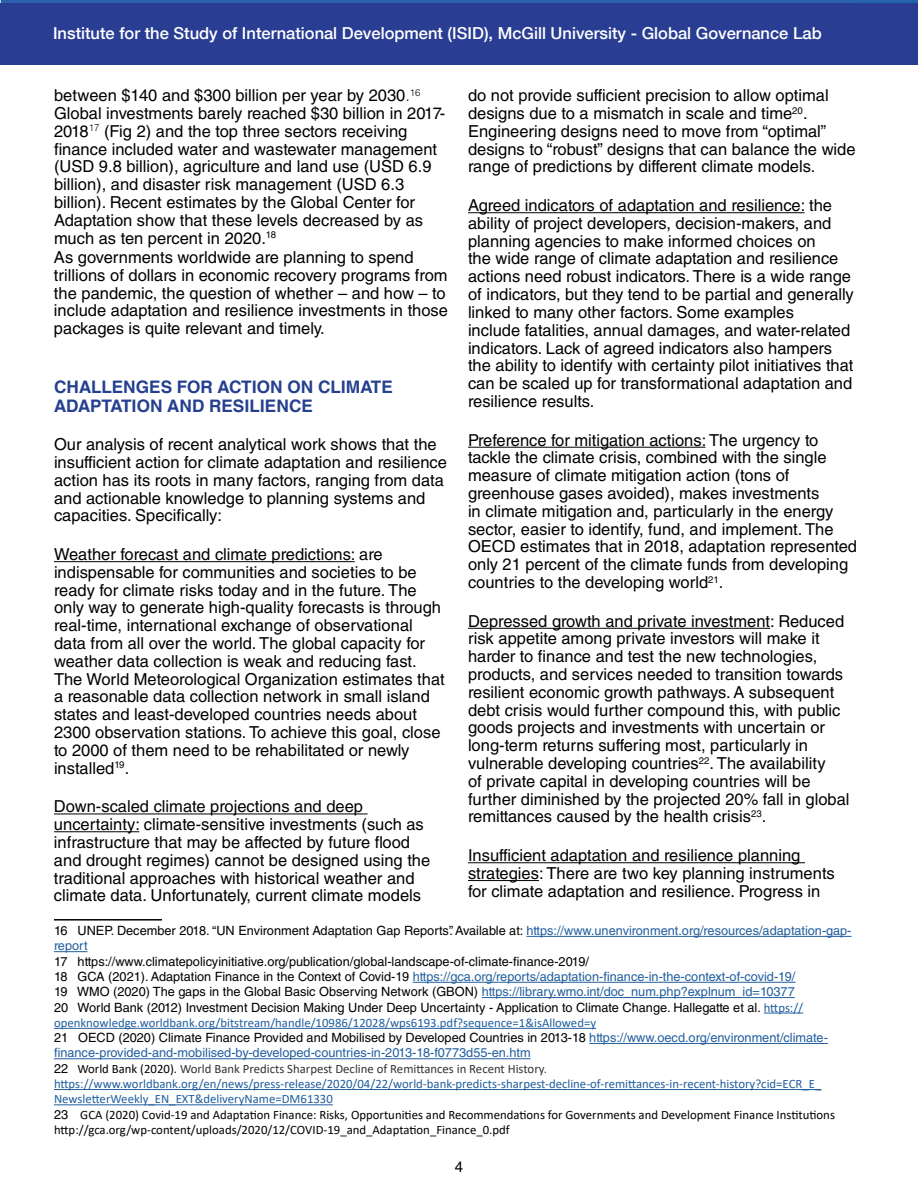
<style>
.page{position:relative;width:918px;height:1188px;background:#fff}
.page>*{position:absolute;margin:0;border:0;box-sizing:border-box;transform-origin:0 0}
.t1{font:700 17.25px/18.6px "Helvetica World";color:#25408f}
.t2{font:16.5px/17.9px "Helvetica LT Std";color:#000}
.t3{font:500 16.5px "Helvetica Neue LT Com";color:#fff}
.t4{font:15px "Helvetica LT Std";color:#000}
.t5{font:12.75px/15.3px "Helvetica LT Std";color:#000}
.t6{font:12.75px/15.3px "Calibri";color:#000}
.t7{font:12.75px/15.3px "Helvetica LT Std";color:#215e9e}
.t8{font:12.75px "Calibri";color:#215e9e}
.s1{font-weight:300}
.s2{color:#215e9e}
.s3{font-family:"Calibri";color:#215e9e}
.s4{color:#000}
.s5{font-family:"Helvetica LT Std"}
.s6{color:#333}
</style>
<div class="page">
<hr style="left:54px;top:561px;width:301px;height:1px;background:#000">
<hr style="left:54px;top:814px;width:314px;height:1px;background:#000">
<hr style="left:54px;top:831px;width:85px;height:1px;background:#000">
<hr style="left:54px;top:919px;width:108px;height:2px;background:#000">
<hr style="left:526px;top:936px;width:326px;height:1px;background:#215e9e">
<hr style="left:54px;top:951px;width:34px;height:1px;background:#215e9e">
<hr style="left:413px;top:982px;width:383px;height:1px;background:#215e9e">
<hr style="left:482px;top:997px;width:313px;height:1px;background:#215e9e">
<hr style="left:764px;top:1013px;width:39px;height:1px;background:#215e9e">
<hr style="left:54px;top:1028px;width:542px;height:1px;background:#215e9e">
<hr style="left:589px;top:1043px;width:239px;height:1px;background:#215e9e">
<hr style="left:54px;top:1058px;width:477px;height:1px;background:#215e9e">
<hr style="left:54px;top:1089px;width:767px;height:1px;background:#215e9e">
<hr style="left:54px;top:1104px;width:279px;height:1px;background:#215e9e">
<hr style="left:468px;top:212px;width:337px;height:1px;background:#000">
<hr style="left:468px;top:447px;width:237px;height:1px;background:#000">
<hr style="left:468px;top:628px;width:302px;height:1px;background:#000">
<hr style="left:468px;top:862px;width:337px;height:1px;background:#000">
<hr style="left:468px;top:880px;width:71px;height:1px;background:#000">
<hr style="left:0;top:0;width:918px;height:3px;background:#2b60ac">
<div style="left:0;top:3px;width:918px;height:61px;background:#293d93"></div>
<p class="t3" style="left:53px;top:23px;width:770px">Institute for the Study of International Development (ISID), McGill University - Global Governance Lab</p>
<p class="t2" style="left:54px;top:86px;width:393px">between $140 and $300 billion per year by 2030<span class="s1">.</span><sup>16<br></sup>Global investments barely reached $30 billion in 2017- 2018<sup>17</sup> (Fig 2) and the top three sectors receiving finance included water and wastewater management (USD 9.8 billion), agriculture and land use (USD 6.9 billion), and disaster risk management (USD 6.3 billion). Recent estimates by the Global Center for Adaptation show that these levels decreased by as much as ten percent in 2020.<sup>18</sup></p>
<p class="t2" style="left:54px;top:248px;width:396px">As governments worldwide are planning to spend trillions of dollars in economic recovery programs from the pandemic, the question of whether – and how – to include adaptation and resilience investments in those packages is quite relevant and timely.</p>
<p class="t2" style="left:468px;top:86px;width:389px">do not provide sufficient precision to allow optimal designs due to a mismatch in scale and time<sup>20</sup>.<br>Engineering designs need to move from “optimal” designs to “robust” designs that can balance the wide range of predictions by different climate models.</p>
<p class="t2" style="left:468px;top:196px;width:387px">Agreed indicators of adaptation and resilience: the ability of project developers, decision-makers, and planning agencies to make informed choices on<br>the wide range of climate adaptation and resilience actions need robust indicators. There is a wide range of indicators, but they tend to be partial and generally linked to many other factors. Some examples<br>include fatalities, annual damages, and water-related indicators. Lack of agreed indicators also hampers the ability to identify with certainty pilot initiatives that can be scaled up for transformational adaptation and resilience results.</p>
<p class="t2" style="left:468px;top:431px;width:391px">Preference for mitigation actions: The urgency to tackle the climate crisis, combined with the single measure of climate mitigation action (tons of greenhouse gases avoided), makes investments<br>in climate mitigation and, particularly in the energy sector, easier to identify, fund, and implement. The OECD estimates that in 2018, adaptation represented only 21 percent of the climate funds from developing countries to the developing world<sup>21</sup>.</p>
<p class="t2" style="left:468px;top:612px;width:383px">Depressed growth and private investment: Reduced risk appetite among private investors will make it harder to finance and test the new technologies, products, and services needed to transition towards resilient economic growth pathways. A subsequent debt crisis would further compound this, with public goods projects and investments with uncertain or long-term returns suffering most, particularly in vulnerable developing countries<sup>22</sup>. The availability<br>of private capital in developing countries will be further diminished by the projected 20% fall in global remittances caused by the health crisis<sup>23</sup>.</p>
<p class="t2" style="left:468px;top:846px;width:368px">Insufficient adaptation and resilience planning strategies: There are two key planning instruments for climate adaptation and resilience. Progress in</p>
<p class="t1" style="left:54px;top:378px;width:340px">CHALLENGES FOR ACTION ON CLIMATE<br>ADAPTATION AND RESILIENCE</p>
<p class="t2" style="left:54px;top:435px;width:395px">Our analysis of recent analytical work shows that the insufficient action for climate adaptation and resilience action has its roots in many factors, ranging from data and actionable knowledge to planning systems and capacities. Specifically:</p>
<p class="t2" style="left:54px;top:545px;width:392px">Weather forecast and climate predictions: are indispensable for communities and societies to be ready for climate risks today and in the future. The only way to generate high-quality forecasts is through real-time, international exchange of observational data from all over the world. The global capacity for weather data collection is weak and reducing fast.<br>The World Meteorological Organization estimates that a reasonable data collection network in small island states and least-developed countries needs about 2300 observation stations. To achieve this goal, close to 2000 of them need to be rehabilitated or newly installed<sup>19</sup>.</p>
<p class="t2" style="left:54px;top:798px;width:378px">Down-scaled climate projections and deep uncertainty: climate-sensitive investments (such as infrastructure that may be affected by future flood and drought regimes) cannot be designed using the traditional approaches with historical weather and climate data. Unfortunately, current climate models</p>
<p class="t5" style="left:54px;top:923px;width:799px">16 UNEP. December 2018. “UN Environment Adaptation Gap Reports”. Available at: <span class="s2">https://www.unenvironment.org/resources/adaptation-gap&shy;report</span></p>
<p class="t5" style="left:54px;top:954px;width:751px">17 https://www.climatepolicyinitiative.org/publication/global-landscape-of-climate-finance-2019/<br>18 GCA (2021). Adaptation Finance in the Context of Covid-19 <span class="s2">https://gca.org/reports/adaptation-finance-in-the-context-of-covid-19/ </span>19 WMO (2020) The gaps in the Global Basic Observing Network (GBON) <span class="s2">https://library.wmo.int/doc_num.php?explnum_id=10377<br></span>20 World Bank (2012) Investment Decision Making Under Deep Uncertainty - Application to Climate Change. Hallegatte et al. <span class="s3">https://</span></p>
<p class="t8" style="left:54px;top:1014px;width:544px">openknowledge.worldbank.org/bitstream/handle/10986/12028/wps6193.pdf?sequence=1&amp;isAllowed=y</p>
<p class="t7" style="left:54px;top:1030px;width:775px"><span class="s4">21 OECD (2020) Climate Finance Provided and Mobilised by Developed Countries in 2013-18</span> https://www.oecd.org/environment/climate&shy;finance-provided-and-mobilised-by-developed-countries-in-2013-18-f0773d55-en.htm</p>
<p class="t6" style="left:54px;top:1061px;width:782px"><span class="s5">22</span> World Bank (2020). <span class="s6">World Bank Predicts Sharpest Decline of Remittances in Recent History. </span><span class="s2">https://www.worldbank.org/en/news/press-release/2020/04/22/world-bank-predicts-sharpest-decline-of-remittances-in-recent-history?cid=ECR_E_ NewsletterWeekly_EN_EXT&amp;deliveryName=DM61330<br></span><span class="s5">23</span> GCA (2020) Covid-19 and Adaptation Finance: Risks, Opportunities and Recommendations for Governments and Development Finance Institutions http://gca.org/wp-content/uploads/2020/12/COVID-19_and_Adaptation_Finance_0.pdf</p>
<p class="t4" style="left:455px;top:1158px;width:10px">4</p>
</div>
